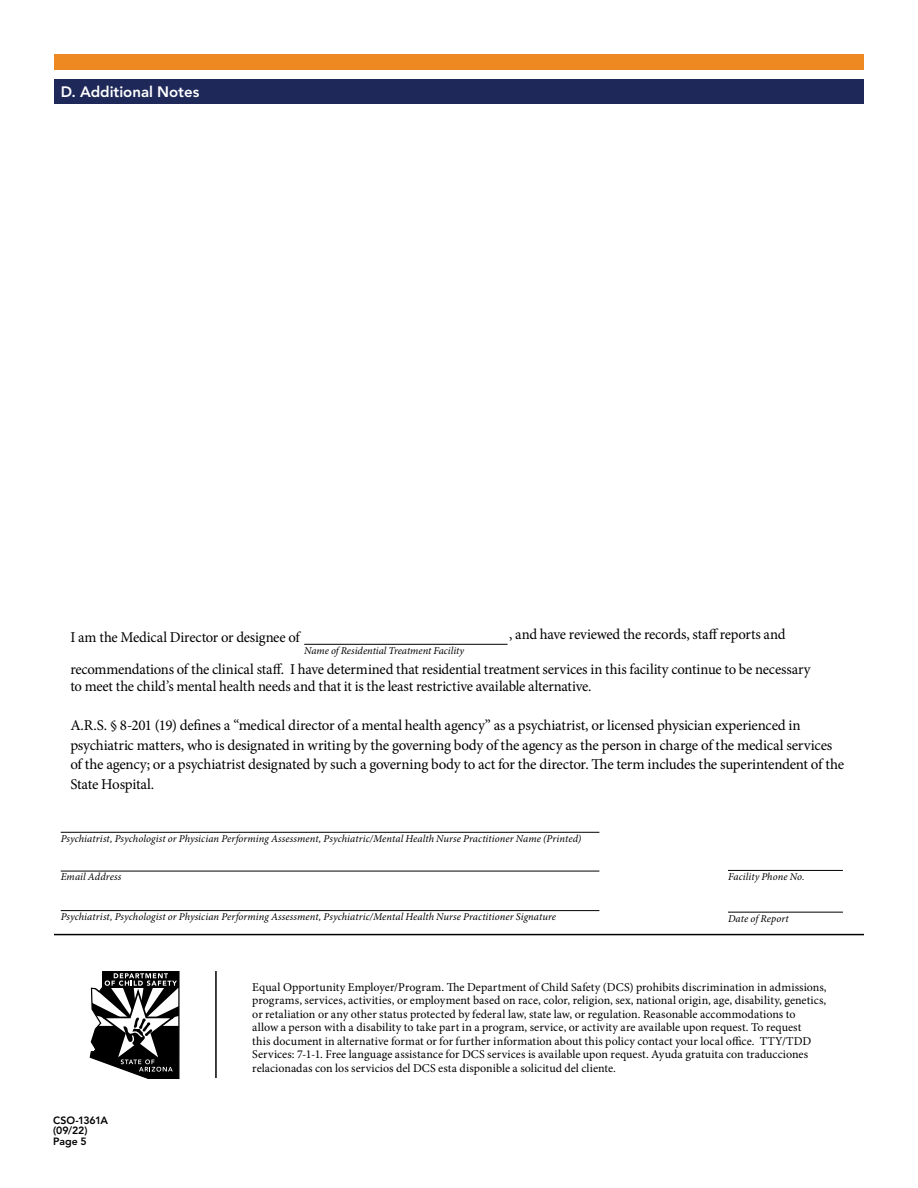
<style>
.page{position:relative;width:918px;height:1188px;background:#fff}
.page>*{position:absolute;margin:0;border:0;box-sizing:border-box;transform-origin:0 0}
.t1{font:15px/19.5px "Minion Pro";letter-spacing:-.015em;color:#000}
.t2{font:800 15px "Avenir";color:#fff}
.t3{font:12px/13.5px "Minion Pro";letter-spacing:.005em;color:#000}
.t4{font:italic 10.5px "Minion Pro";letter-spacing:.005em;color:#000}
.t5{font:800 10.5px/10.5px "Avenir";letter-spacing:-.01em;color:#000}
</style>
<div class="page">
<div style="left:54px;top:54px;width:810px;height:15px;background:#ee8922"></div>
<hr style="left:61px;top:832px;width:538px;height:1px;background:#000">
<hr style="left:61px;top:871px;width:538px;height:1px;background:#000">
<hr style="left:61px;top:910px;width:538px;height:1px;background:#000">
<hr style="left:728px;top:912px;width:115px;height:1px;background:#000">
<hr style="left:728px;top:870px;width:115px;height:1px;background:#000">
<hr style="left:54px;top:934px;width:810px;height:1px;background:#000">
<hr style="left:215px;top:971px;width:2px;height:107px;background:#000">
<svg style="left:90px;top:971px;width:90px;height:108px"></svg>
<div style="left:54px;top:79px;width:810px;height:24px;background:#1e2859"></div>
<hr style="left:304px;top:644px;width:203px;height:1px;background:#000">
<p class="t2" style="left:61px;top:83px;width:140px">D. Additional Notes</p>
<p class="t1" style="left:70px;top:627px;width:231px">I am the Medical Director or designee of</p>
<p class="t1" style="left:509px;top:625px;width:278px">, and have reviewed the records, staff reports and</p>
<p class="t4" style="left:304px;top:643px;width:161px">Name of Residential Treatment Facility</p>
<p class="t1" style="left:70px;top:662px;width:742px;line-height:16.5px">recommendations of the clinical staff. I have determined that residential treatment services in this facility continue to be necessary to meet the child’s mental health needs and that it is the least restrictive available alternative.</p>
<p class="t1" style="left:70px;top:716px;width:775px">A.R.S. § 8-201 (19) defines a “medical director of a mental health agency” as a psychiatrist, or licensed physician experienced in psychiatric matters, who is designated in writing by the governing body of the agency as the person in charge of the medical services of the agency; or a psychiatrist designated by such a governing body to act for the director. The term includes the superintendent of the State Hospital.</p>
<p class="t4" style="left:61px;top:831px;width:522px">Psychiatrist, Psychologist or Physician Performing Assessment, Psychiatric/Mental Health Nurse Practitioner Name (Printed)</p>
<p class="t4" style="left:61px;top:870px;width:62px">Email Address</p>
<p class="t4" style="left:61px;top:909px;width:497px">Psychiatrist, Psychologist or Physician Performing Assessment, Psychiatric/Mental Health Nurse Practitioner Signature</p>
<p class="t4" style="left:728px;top:912px;width:62px">Date of Report</p>
<p class="t4" style="left:728px;top:870px;width:78px">Facility Phone No.</p>
<p class="t5" style="left:53px;top:1115px;width:57px">CSO-1361A (09/22)<br>Page 5</p>
<p class="t3" style="left:252px;top:980px;width:576px">Equal Opportunity Employer/Program. The Department of Child Safety (DCS) prohibits discrimination in admissions, programs, services, activities, or employment based on race, color, religion, sex, national origin, age, disability, genetics, or retaliation or any other status protected by federal law, state law, or regulation. Reasonable accommodations to<br>allow a person with a disability to take part in a program, service, or activity are available upon request. To request<br>this document in alternative format or for further information about this policy contact your local office. TTY/TDD Services: 7-1-1. Free language assistance for DCS services is available upon request. Ayuda gratuita con traducciones relacionadas con los servicios del DCS esta disponible a solicitud del cliente.</p>
</div>
